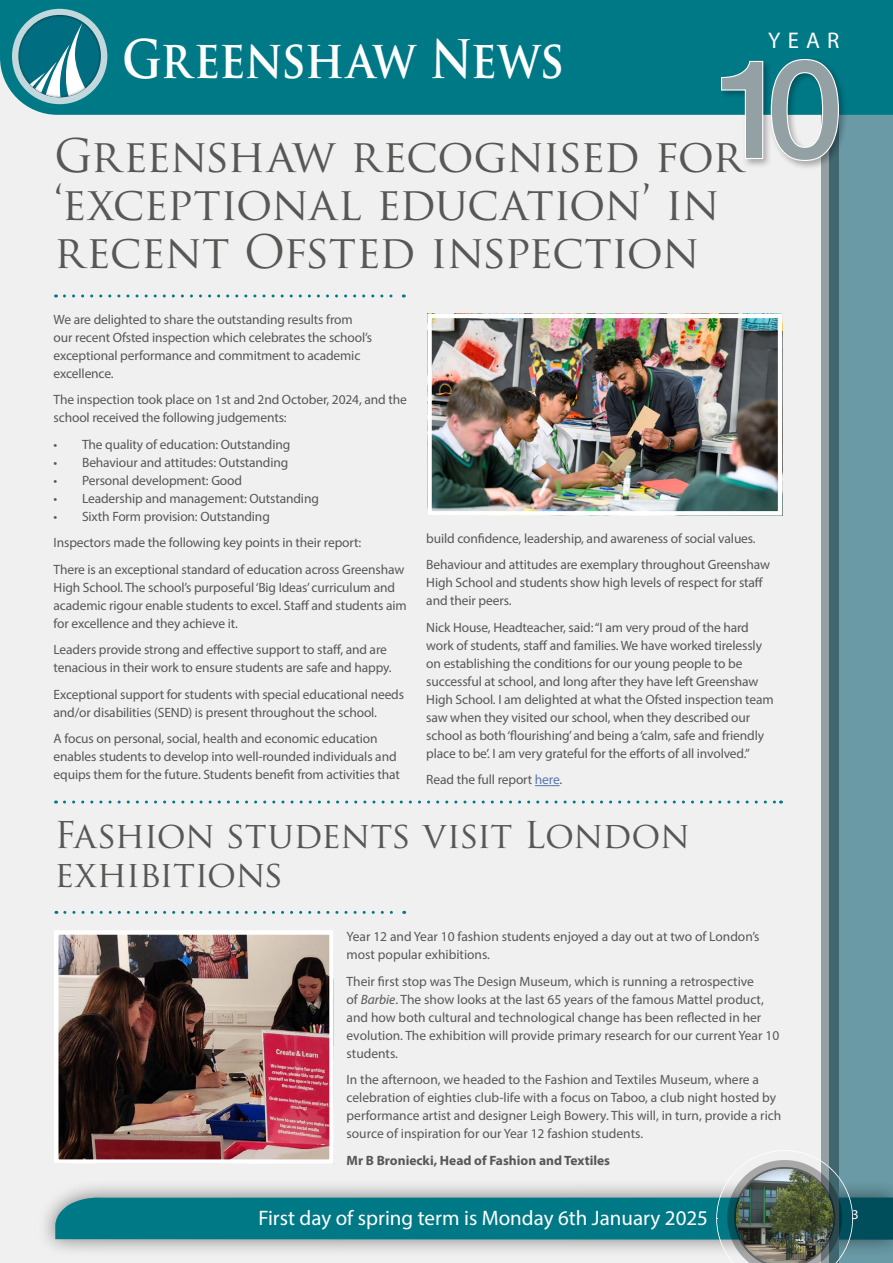
<style>
.page{position:relative;width:893px;height:1263px;background:#f0f0f1}
.page>*{position:absolute;margin:0;border:0;box-sizing:border-box;transform-origin:0 0}
.t1{font:700 51.75px "Trajan Pro";letter-spacing:-.015em;color:#fff;scale:.87 1}
.t2{font:45px/48px "Trajan Pro";letter-spacing:-.025em;color:#575756}
.t3{font:36px/39px "Trajan Pro";letter-spacing:-.02em;color:#575756}
.t4{font:22.8px "Myriad Pro";color:#fff}
.t5{font:21px "Myriad Pro";color:#fff}
.t6{font:13.5px/18px "Myriad Pro";letter-spacing:-.01em;color:#575756}
.t7{font:700 13.5px "Myriad Pro";color:#575756}
.t8{font:13.5px "Myriad Pro";color:#fff}
.s1{color:#5576af}
.s2{font-style:italic}
</style>
<div class="page">
<div style="left:37px;top:1178px;width:856px;height:80px;background:#000;opacity:.5"></div>
<div style="left:822px;top:6px;width:17px;height:1257px;background:#93a1a4"></div>
<svg style="left:829px;top:115px;width:64px;height:1035px;background:#5f8d98"></svg>
<div style="left:0;top:0;width:893px;height:115px;background:#007987"></div>
<div style="left:12px;top:9px;width:95px;height:95px;background:#c1d9dd;border-radius:50%"></div>
<div style="left:6px;top:3px;width:108px;height:95px;background:#000;opacity:.75"></div>
<svg style="left:55px;top:1150px;width:838px;height:113px"></svg>
<div style="left:722px;top:1158px;width:123px;height:105px;background:#000;opacity:.4"></div>
<div style="left:718px;top:56px;width:130px;height:114px;background:#000;opacity:.3"></div>
<svg style="left:720px;top:58px;width:119px;height:104px"></svg>
<svg style="left:64px;top:800px;width:717px;height:3px"></svg>
<svg style="left:64px;top:294px;width:340px;height:3px"></svg>
<svg style="left:535px;top:785px;width:25px;height:1px"></svg>
<img style="left:432px;top:319px;width:345px;height:192px">
<div style="left:427px;top:314px;width:355px;height:202px;border:4px solid #fff"></div>
<img style="left:59px;top:935px;width:270px;height:224px">
<div style="left:54px;top:930px;width:280px;height:234px;border:4px solid #fff"></div>
<svg style="left:65px;top:911px;width:340px;height:3px"></svg>
<h1 class="t1" style="left:122px;top:27px;width:509px">Greenshaw News</h1>
<h3 class="t4" style="left:768px;top:26px;width:73px">YEAR</h3>
<h2 class="t2" style="left:54px;top:131px;width:690px">Greenshaw recognised for ‘exceptional education’ in recent Ofsted inspection</h2>
<p class="t6" style="left:54px;top:310px;width:320px">We are delighted to share the outstanding results from our recent Ofsted inspection which celebrates the school’s exceptional performance and commitment to academic excellence.</p>
<p class="t6" style="left:54px;top:390px;width:355px">The inspection took place on 1st and 2nd October, 2024, and the school received the following judgements:</p>
<p class="t6" style="left:54px;top:435px;width:238px">• The quality of education: Outstanding</p>
<p class="t6" style="left:54px;top:453px;width:236px">• Behaviour and attitudes: Outstanding</p>
<p class="t6" style="left:54px;top:471px;width:190px">• Personal development: Good</p>
<p class="t6" style="left:54px;top:489px;width:267px">• Leadership and management: Outstanding</p>
<p class="t6" style="left:54px;top:503px;width:352px;line-height:26.5px">• Sixth Form provision: Outstanding<br>Inspectors made the following key points in their report:<br>There is an exceptional standard of education across Greenshaw</p>
<p class="t6" style="left:54px;top:578px;width:355px">High School. The school’s purposeful ‘Big Ideas’ curriculum and academic rigour enable students to excel. Staff and students aim for excellence and they achieve it.</p>
<p class="t6" style="left:54px;top:640px;width:340px">Leaders provide strong and effective support to staff, and are tenacious in their work to ensure students are safe and happy.</p>
<p class="t6" style="left:54px;top:685px;width:352px">Exceptional support for students with special educational needs and/or disabilities (SEND) is present throughout the school.</p>
<p class="t6" style="left:54px;top:729px;width:348px">A focus on personal, social, health and economic education enables students to develop into well-rounded individuals and equips them for the future. Students benefit from activities that</p>
<p class="t6" style="left:426px;top:525px;width:345px;line-height:26.5px">build confidence, leadership, and awareness of social values.<br>Behaviour and attitudes are exemplary throughout Greenshaw</p>
<p class="t6" style="left:426px;top:573px;width:338px">High School and students show high levels of respect for staff and their peers.</p>
<p class="t6" style="left:426px;top:618px;width:349px">Nick House, Headteacher, said: “I am very proud of the hard work of students, staff and families. We have worked tirelessly on establishing the conditions for our young people to be successful at school, and long after they have left Greenshaw High School. I am delighted at what the Ofsted inspection team saw when they visited our school, when they described our school as both ‘flourishing’ and being a ‘calm, safe and friendly place to be’. I am very grateful for the efforts of all involved.”</p>
<p class="t6" style="left:426px;top:770px;width:138px">Read the full report <span class="s1">here</span>.</p>
<h3 class="t3" style="left:54px;top:815px;width:637px">Fashion students visit London exhibitions</h3>
<p class="t6" style="left:347px;top:928px;width:414px">Year 12 and Year 10 fashion students enjoyed a day out at two of London’s most popular exhibitions.</p>
<p class="t6" style="left:347px;top:972px;width:434px">Their first stop was The Design Museum, which is running a retrospective<br>of <span class="s2">Barbie</span>. The show looks at the last 65 years of the famous Mattel product, and how both cultural and technological change has been reflected in her evolution. The exhibition will provide primary research for our current Year 10 students.</p>
<p class="t6" style="left:347px;top:1071px;width:436px">In the afternoon, we headed to the Fashion and Textiles Museum, where a celebration of eighties club-life with a focus on Taboo, a club night hosted by performance artist and designer Leigh Bowery. This will, in turn, provide a rich source of inspiration for our Year 12 fashion students.</p>
<p class="t7" style="left:347px;top:1151px;width:265px">Mr B Broniecki, Head of Fashion and Textiles</p>
<h3 class="t5" style="left:258px;top:1205px;width:451px">First day of spring term is Monday 6th January 2025</h3>
<p class="t8" style="left:852px;top:1206px;width:8px">3</p>
</div>
